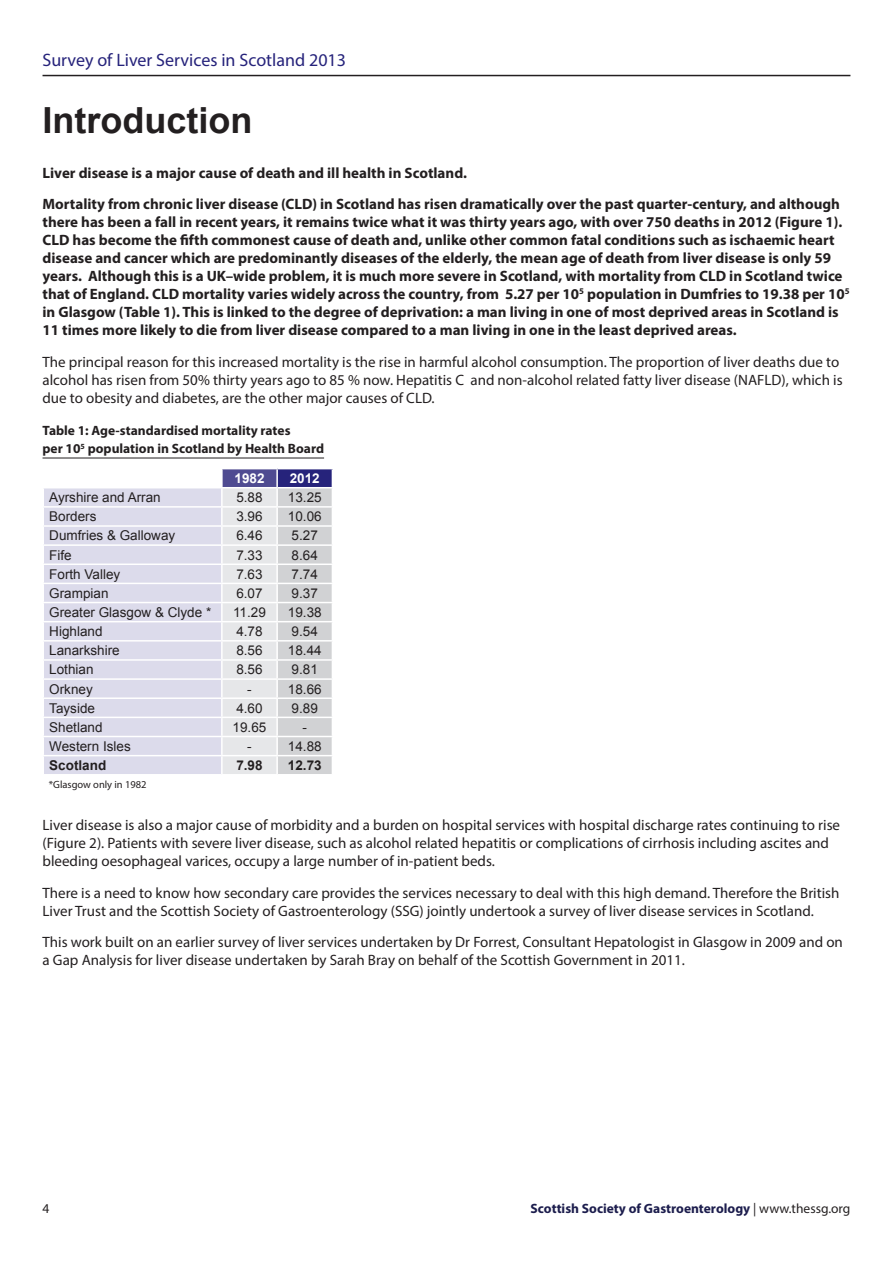
<style>
.page{position:relative;width:893px;height:1263px;background:#fff}
.page>*{position:absolute;margin:0;border:0;box-sizing:border-box;transform-origin:0 0}
.article_heading{font:700 36px "Arial";color:#231f20}
.t1{font:18px "Myriad Pro";color:#26237b}
.papers_body{font:15px/18px "Myriad Pro";color:#231f20}
.papers_body-2{font:700 15px/18px "Myriad Pro";color:#231f20}
.t2{font:13.5px "Arial";color:#231f20}
.papers_body-3{font:700 13.5px/18px "Myriad Pro";color:#231f20}
.t3{font:700 13.5px "Myriad Pro";color:#1c1d4d}
.t4{font:700 13.5px "Arial";color:#231f20}
.t5{font:700 13.5px "Arial";color:#fff}
.t6{font:13.5px "Myriad Pro";color:#231f20}
.papers_body-4{font:10.5px "Myriad Pro";color:#231f20}
.s1{font-weight:400;color:#231f20}
</style>
<div class="page">
<hr style="left:43px;top:75px;width:807px;height:1px;background:#231f20">
<hr style="left:43px;top:458px;width:281px;height:1px;background:#231f20">
<div style="left:44px;top:488px;width:177px;height:286px;background:#dcdbeb"></div>
<hr style="left:43px;top:525px;width:179px;height:2px;background:#fff">
<hr style="left:43px;top:544px;width:179px;height:2px;background:#fff">
<hr style="left:43px;top:563px;width:179px;height:2px;background:#fff">
<hr style="left:43px;top:583px;width:179px;height:1px;background:#fff">
<hr style="left:43px;top:602px;width:179px;height:1px;background:#fff">
<hr style="left:43px;top:621px;width:179px;height:1px;background:#fff">
<hr style="left:43px;top:640px;width:179px;height:1px;background:#fff">
<hr style="left:43px;top:659px;width:179px;height:2px;background:#fff">
<hr style="left:43px;top:678px;width:179px;height:2px;background:#fff">
<hr style="left:43px;top:697px;width:179px;height:2px;background:#fff">
<hr style="left:43px;top:717px;width:179px;height:1px;background:#fff">
<hr style="left:43px;top:736px;width:179px;height:1px;background:#fff">
<hr style="left:43px;top:755px;width:179px;height:1px;background:#fff">
<hr style="left:43px;top:506px;width:179px;height:2px;background:#fff">
<svg style="left:222px;top:469px;width:111px;height:305px;background:#d5d6dc"></svg>
<hr style="left:222px;top:487px;width:55px;height:1px;background:#fff">
<hr style="left:277px;top:487px;width:56px;height:1px;background:#fff">
<p class="t1" style="left:43px;top:49px;width:305px">Survey of Liver Services in Scotland 2013</p>
<p class="article_heading" style="left:43px;top:96px;width:211px">Introduction</p>
<p class="papers_body-2" style="left:43px;top:163px;width:426px">Liver disease is a major cause of death and ill health in Scotland.</p>
<p class="papers_body-2" style="left:43px;top:194px;width:808px">Mortality from chronic liver disease (CLD) in Scotland has risen dramatically over the past quarter-century, and although there has been a fall in recent years, it remains twice what it was thirty years ago, with over 750 deaths in 2012 (Figure 1).<br>CLD has become the fifth commonest cause of death and, unlike other common fatal conditions such as ischaemic heart disease and cancer which are predominantly diseases of the elderly, the mean age of death from liver disease is only 59 years. Although this is a UK–wide problem, it is much more severe in Scotland, with mortality from CLD in Scotland twice that of England. CLD mortality varies widely across the country, from 5.27 per 10<sup>5</sup> population in Dumfries to 19.38 per 10<sup>5 </sup>in Glasgow (Table 1). This is linked to the degree of deprivation: a man living in one of most deprived areas in Scotland is 11 times more likely to die from liver disease compared to a man living in one in the least deprived areas.</p>
<p class="papers_body" style="left:43px;top:352px;width:802px">The principal reason for this increased mortality is the rise in harmful alcohol consumption. The proportion of liver deaths due to alcohol has risen from 50% thirty years ago to 85 % now. Hepatitis C and non-alcohol related fatty liver disease (NAFLD), which is due to obesity and diabetes, are the other major causes of CLD.</p>
<p class="papers_body-3" style="left:43px;top:421px;width:283px">Table 1: Age-standardised mortality rates<br>per 10<sup>5</sup> population in Scotland by Health Board</p>
<p class="t5" style="left:234px;top:469px;width:32px">1982</p>
<p class="t5" style="left:290px;top:469px;width:32px">2012</p>
<p class="t2" style="left:49px;top:489px;width:113px">Ayrshire and Arran</p>
<p class="t2" style="left:236px;top:489px;width:28px">5.88</p>
<p class="t2" style="left:288px;top:489px;width:35px">13.25</p>
<p class="t2" style="left:49px;top:508px;width:49px">Borders</p>
<p class="t2" style="left:236px;top:508px;width:28px">3.96</p>
<p class="t2" style="left:288px;top:508px;width:35px">10.06</p>
<p class="t2" style="left:49px;top:527px;width:128px">Dumfries &amp; Galloway</p>
<p class="t2" style="left:236px;top:527px;width:28px">6.46</p>
<p class="t2" style="left:292px;top:527px;width:28px">5.27</p>
<p class="t2" style="left:49px;top:546px;width:24px">Fife</p>
<p class="t2" style="left:236px;top:546px;width:28px">7.33</p>
<p class="t2" style="left:292px;top:546px;width:28px">8.64</p>
<p class="t2" style="left:49px;top:565px;width:73px">Forth Valley</p>
<p class="t2" style="left:236px;top:565px;width:28px">7.63</p>
<p class="t2" style="left:292px;top:565px;width:28px">7.74</p>
<p class="t2" style="left:49px;top:584px;width:61px">Grampian</p>
<p class="t2" style="left:236px;top:584px;width:28px">6.07</p>
<p class="t2" style="left:292px;top:584px;width:28px">9.37</p>
<p class="t2" style="left:49px;top:603px;width:164px">Greater Glasgow &amp; Clyde *</p>
<p class="t2" style="left:233px;top:603px;width:34px">11.29</p>
<p class="t2" style="left:288px;top:603px;width:35px">19.38</p>
<p class="t2" style="left:49px;top:623px;width:55px">Highland</p>
<p class="t2" style="left:236px;top:623px;width:28px">4.78</p>
<p class="t2" style="left:292px;top:623px;width:28px">9.54</p>
<p class="t2" style="left:49px;top:642px;width:72px">Lanarkshire</p>
<p class="t2" style="left:236px;top:642px;width:28px">8.56</p>
<p class="t2" style="left:288px;top:642px;width:35px">18.44</p>
<p class="t2" style="left:49px;top:661px;width:46px">Lothian</p>
<p class="t2" style="left:236px;top:661px;width:28px">8.56</p>
<p class="t2" style="left:292px;top:661px;width:28px">9.81</p>
<p class="t2" style="left:49px;top:680px;width:45px">Orkney</p>
<p class="t2" style="left:247px;top:680px;width:6px">-</p>
<p class="t2" style="left:288px;top:680px;width:35px">18.66</p>
<p class="t2" style="left:49px;top:699px;width:47px">Tayside</p>
<p class="t2" style="left:236px;top:699px;width:28px">4.60</p>
<p class="t2" style="left:292px;top:699px;width:28px">9.89</p>
<p class="t2" style="left:49px;top:718px;width:55px">Shetland</p>
<p class="t2" style="left:233px;top:718px;width:35px">19.65</p>
<p class="t2" style="left:303px;top:718px;width:6px">-</p>
<p class="t2" style="left:49px;top:737px;width:83px">Western Isles</p>
<p class="t2" style="left:247px;top:737px;width:6px">-</p>
<p class="t2" style="left:288px;top:737px;width:35px">14.88</p>
<p class="t4" style="left:49px;top:756px;width:59px">Scotland</p>
<p class="t4" style="left:236px;top:756px;width:28px">7.98</p>
<p class="t4" style="left:288px;top:756px;width:35px">12.73</p>
<p class="papers_body-4" style="left:49px;top:777px;width:99px">*Glasgow only in 1982</p>
<p class="papers_body" style="left:43px;top:816px;width:799px">Liver disease is also a major cause of morbidity and a burden on hospital services with hospital discharge rates continuing to rise (Figure 2). Patients with severe liver disease, such as alcohol related hepatitis or complications of cirrhosis including ascites and bleeding oesophageal varices, occupy a large number of in-patient beds.</p>
<p class="papers_body" style="left:43px;top:883px;width:798px">There is a need to know how secondary care provides the services necessary to deal with this high demand. Therefore the British<br>Liver Trust and the Scottish Society of Gastroenterology (SSG) jointly undertook a survey of liver disease services in Scotland.</p>
<p class="papers_body" style="left:43px;top:933px;width:802px">This work built on an earlier survey of liver services undertaken by Dr Forrest, Consultant Hepatologist in Glasgow in 2009 and on a Gap Analysis for liver disease undertaken by Sarah Bray on behalf of the Scottish Government in 2011.</p>
<p class="t6" style="left:43px;top:1200px;width:8px">4</p>
<p class="t3" style="left:531px;top:1199px;width:321px">Scottish Society of Gastroenterology <span class="s1">| www.thessg.org</span></p>
</div>
